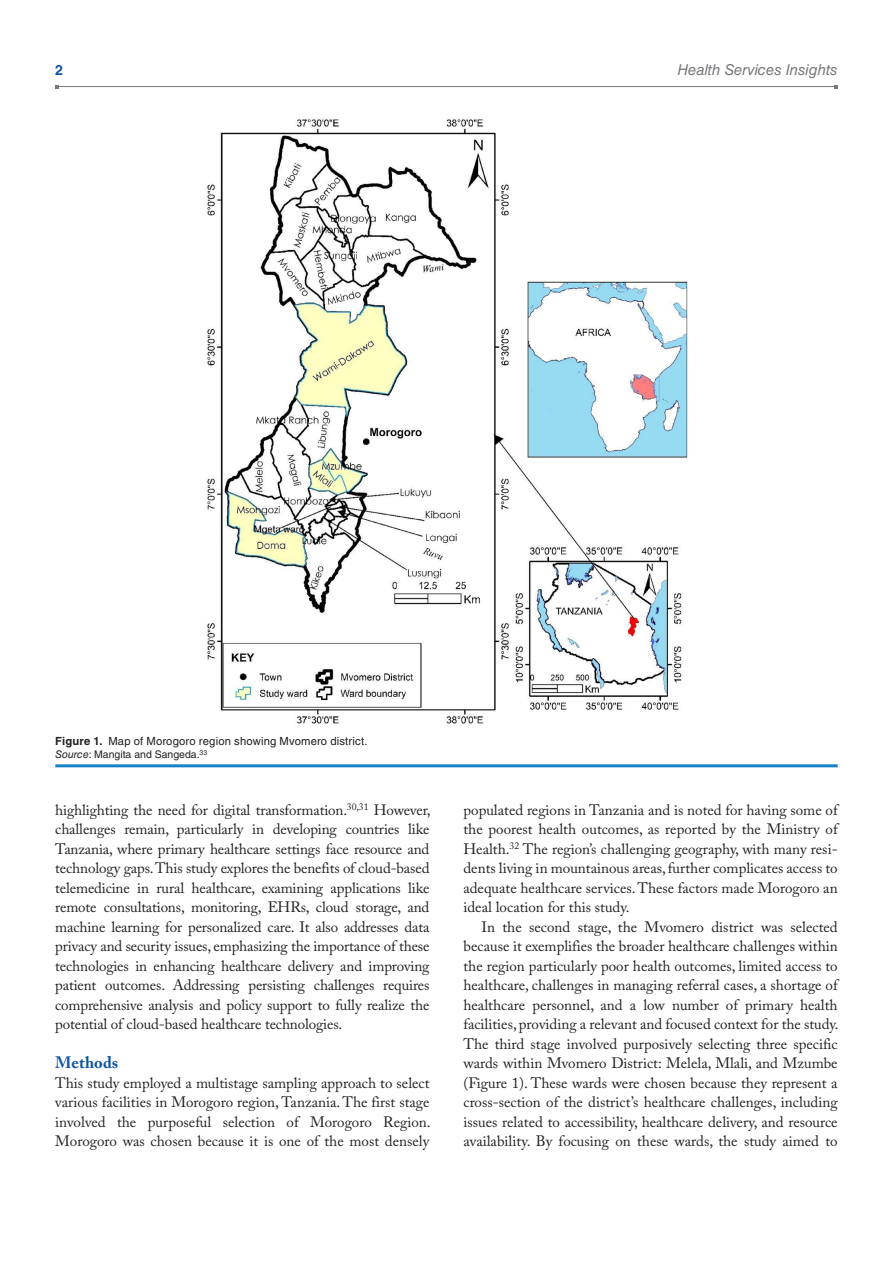
<style>
.page{position:relative;width:893px;height:1263px;background:#fff}
.page>*{position:absolute;margin:0;border:0;box-sizing:border-box;transform-origin:0 0}
.t1{font:700 16.5px "Adobe Caslon Pro";letter-spacing:.005em;color:#1055a4}
.t2{font:15px/19.5px "Adobe Caslon Pro";color:#231f20;text-align:justify}
.t3{font:italic 15px "Helvetica LT Std";letter-spacing:-.005em;color:#76787b}
.t4{font:700 14.25px "Helvetica LT Std";color:#1055a4}
.t5{font:11.25px "Helvetica LT Std";letter-spacing:.015em;color:#231f20}
.t6{font:10.5px "Helvetica LT Std";color:#231f20}
.s1{font-weight:700}
.s2{font-style:italic}
</style>
<div class="page">
<hr style="left:57px;top:86px;width:779px;height:1px;background:#76787b">
<hr style="left:55px;top:764px;width:783px;height:3px;background:#1582c5">
<img style="left:206px;top:118px;width:482px;height:606px">
<p class="t4" style="left:55px;top:61px;width:9px">2</p>
<p class="t3" style="left:677px;top:61px;width:162px">Health Services Insights</p>
<p class="t5" style="left:55px;top:734px;width:314px"><span class="s1">Figure 1.</span> Map of Morogoro region showing Mvomero district.</p>
<p class="t6" style="left:55px;top:748px;width:153px"><span class="s2">Source</span>: Mangita and Sangeda.<sup>33</sup></p>
<p class="t2" style="left:55px;top:800px;width:377px">highlighting the need for digital transformation.<sup>30,31</sup> However, challenges remain, particularly in developing countries like Tanzania, where primary healthcare settings face resource and technology gaps. This study explores the benefits of cloud-based telemedicine in rural healthcare, examining applications like remote consultations, monitoring, EHRs, cloud storage, and machine learning for personalized care. It also addresses data privacy and security issues, emphasizing the importance of these technologies in enhancing healthcare delivery and improving patient outcomes. Addressing persisting challenges requires comprehensive analysis and policy support to fully realize the potential of cloud-based healthcare technologies.</p>
<p class="t1" style="left:55px;top:1053px;width:65px">Methods</p>
<p class="t2" style="left:55px;top:1073px;width:377px">This study employed a multistage sampling approach to select various facilities in Morogoro region, Tanzania. The first stage involved the purposeful selection of Morogoro Region.<br>Morogoro was chosen because it is one of the most densely</p>
<p class="t2" style="left:463px;top:800px;width:376px">populated regions in Tanzania and is noted for having some of the poorest health outcomes, as reported by the Ministry of Health.<sup>32</sup> The region’s challenging geography, with many resi&shy;dents living in mountainous areas, further complicates access to adequate healthcare services. These factors made Morogoro an ideal location for this study.</p>
<p class="t2" style="left:463px;top:917px;width:377px;text-indent:18px">In the second stage, the Mvomero district was selected because it exemplifies the broader healthcare challenges within the region particularly poor health outcomes, limited access to healthcare, challenges in managing referral cases, a shortage of healthcare personnel, and a low number of primary health facilities, providing a relevant and focused context for the study.<br>The third stage involved purposively selecting three specific wards within Mvomero District: Melela, Mlali, and Mzumbe (Figure 1). These wards were chosen because they represent a cross-section of the district’s healthcare challenges, including issues related to accessibility, healthcare delivery, and resource availability. By focusing on these wards, the study aimed to</p>
</div>
